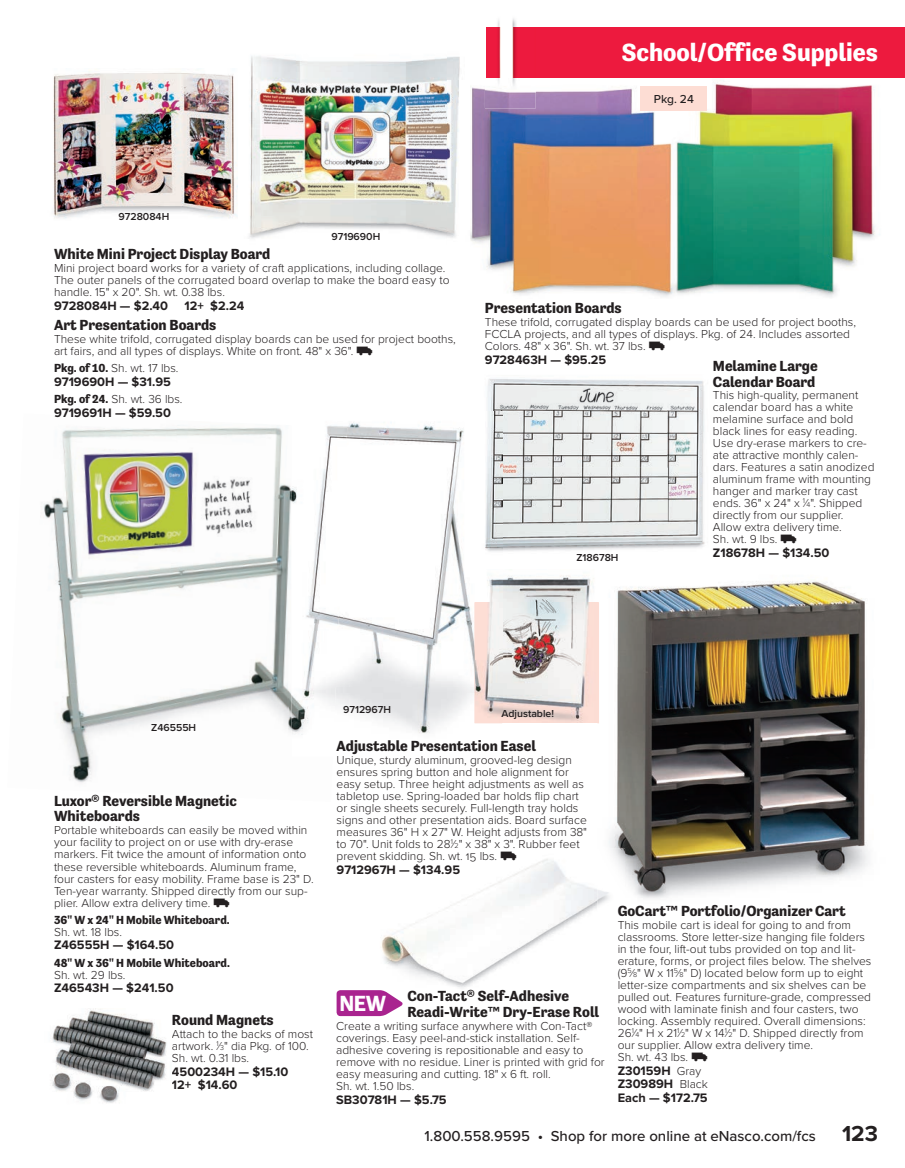
<style>
.page{position:relative;width:905px;height:1168px;background:#fff}
.page>*{position:absolute;margin:0;border:0;box-sizing:border-box;transform-origin:0 0}
.t1{font:700 25.5px "Tenso";color:#fff}
.t2{font:700 22.5px "Tenso";color:#fff}
.t3{font:700 15px/15.8px "Tenso";color:#231f20}
.t4{font:500 15px "Proxima Nova";color:#231f20}
.t5{font:700 12.75px/13.5px "Proxima Nova";color:#231f20}
.t6{font:300 12px/12px "Proxima Nova";color:#231f20}
.t7{font:700 12px "Tenso";color:#231f20}
.t8{font:500 12px "Proxima Nova";color:#231f20}
.t9{font:600 10.5px "Proxima Nova";color:#231f20}
.s1{font-family:"Nasco Truck";font-weight:400;font-size:16.5px}
.s2{font-family:"Tenso";font-weight:700}
.s3{font-size:7.2px}
.s4{font-weight:300;font-size:12px}
.s5{font-weight:700;font-size:22.5px}
</style>
<div class="page">
<div style="left:486px;top:27px;width:418px;height:50px;background:#ed1a3e"></div>
<img style="left:497px;top:18px;width:19px;height:9px">
<img style="left:498px;top:27px;width:18px;height:25px">
<img style="left:43px;top:425px;width:248px;height:255px">
<img style="left:284px;top:639px;width:7px;height:93px">
<img style="left:60px;top:680px;width:230px;height:103px">
<img style="left:183px;top:794px;width:46px;height:3px">
<img style="left:53px;top:70px;width:185px;height:149px">
<img style="left:347px;top:422px;width:155px;height:312px">
<img style="left:474px;top:602px;width:2px;height:121px">
<img style="left:291px;top:425px;width:56px;height:310px">
<img style="left:598px;top:581px;width:270px;height:317px">
<img style="left:597px;top:602px;width:2px;height:121px">
<img style="left:52px;top:1008px;width:115px;height:95px">
<img style="left:470px;top:77px;width:283px;height:220px">
<img style="left:753px;top:77px;width:151px;height:220px">
<img style="left:498px;top:52px;width:18px;height:25px">
<div style="left:640px;top:86px;width:67px;height:24px;background:#fdddd4"></div>
<img style="left:382px;top:848px;width:243px;height:140px">
<img style="left:597px;top:849px;width:28px;height:71px">
<svg style="left:336px;top:990px;width:67px;height:26px;background:#b646a0"></svg>
<img style="left:249px;top:56px;width:198px;height:183px">
<img style="left:447px;top:56px;width:13px;height:182px">
<img style="left:487px;top:379px;width:180px;height:88px">
<img style="left:667px;top:380px;width:38px;height:168px">
<img style="left:502px;top:467px;width:166px;height:84px">
<img style="left:474px;top:411px;width:28px;height:149px">
<img style="left:476px;top:570px;width:121px;height:153px">
<h1 class="t1" style="left:621px;top:38px;width:258px">School/Office Supplies</h1>
<p class="t8" style="left:654px;top:92px;width:41px">Pkg. 24</p>
<p class="t9" style="left:118px;top:210px;width:52px">9728084H</p>
<p class="t9" style="left:331px;top:230px;width:50px">9719690H</p>
<p class="t3" style="left:54px;top:246px;width:218px">White Mini Project Display Board</p>
<p class="t6" style="left:54px;top:262px;width:397px">Mini project board works for a variety of craft applications, including collage.<br>The outer panels of the corrugated board overlap to make the board easy to handle. 15" x 20". Sh. wt. 0.38 lbs.</p>
<p class="t5" style="left:54px;top:299px;width:116px">9728084H — $2.40</p>
<p class="t5" style="left:184px;top:299px;width:61px">12+ $2.24</p>
<p class="t3" style="left:54px;top:317px;width:164px">Art Presentation Boards</p>
<p class="t6" style="left:54px;top:333px;width:403px">These white trifold, corrugated display boards can be used for project booths, art fairs, and all types of displays. White on front. 48" x 36". <span class="s1">N</span></p>
<p class="t6" style="left:54px;top:363px;width:126px"><span class="s2">Pkg. of 10.</span> Sh. wt. 17 lbs.</p>
<p class="t5" style="left:54px;top:375px;width:118px">9719690H — $ 31.95</p>
<p class="t6" style="left:54px;top:393px;width:130px"><span class="s2">Pkg. of 24.</span> Sh. wt. 36 lbs.</p>
<p class="t5" style="left:54px;top:406px;width:118px">9719691H — $59.50</p>
<p class="t3" style="left:485px;top:300px;width:138px">Presentation Boards</p>
<p class="t6" style="left:485px;top:316px;width:372px">These trifold, corrugated display boards can be used for project booths,<br>FCCLA projects, and all types of displays. Pkg. of 24. Includes assorted<br>Colors. 48" x 36". Sh. wt. 37 lbs. <span class="s1">N</span></p>
<p class="t5" style="left:485px;top:353px;width:123px">9728463H — $95.25</p>
<p class="t3" style="left:713px;top:358px;width:106px">Melamine Large<br>Calendar Board</p>
<p class="t6" style="left:713px;top:389px;width:163px">This high-quality, permanent calendar board has a white melamine surface and bold black lines for easy reading.<br>Use dry-erase markers to cre&shy;ate attractive monthly calen&shy;dars. Features a satin anodized aluminum frame with mounting hanger and marker tray cast ends. 36" x 24" x <sup>1</sup>⁄<span class="s3">4</span>". Shipped directly from our supplier.<br>Allow extra delivery time.<br>Sh. wt. 9 lbs. <span class="s1">N</span></p>
<p class="t5" style="left:713px;top:547px;width:118px">Z18678H — $ 134.50</p>
<p class="t9" style="left:576px;top:551px;width:44px">Z18678H</p>
<p class="t9" style="left:151px;top:721px;width:47px">Z46555H</p>
<p class="t9" style="left:343px;top:703px;width:49px">9712967H</p>
<p class="t9" style="left:501px;top:707px;width:54px">Adjustable!</p>
<p class="t3" style="left:54px;top:792px;width:184px">Luxor® Reversible Magnetic<br>Whiteboards</p>
<p class="t6" style="left:54px;top:825px;width:261px">Portable whiteboards can easily be moved within your facility to project on or use with dry-erase markers. Fit twice the amount of information onto these reversible whiteboards. Aluminum frame, four casters for easy mobility. Frame base is 23" D.<br>Ten-year warranty. Shipped directly from our sup&shy;plier. Allow extra delivery time. <span class="s1">N</span></p>
<p class="t7" style="left:54px;top:913px;width:177px">36" W x 24" H Mobile Whiteboard.</p>
<p class="t6" style="left:54px;top:926px;width:70px">Sh. wt. 18 lbs.</p>
<p class="t5" style="left:54px;top:939px;width:121px">Z46555H — $164.50</p>
<p class="t7" style="left:54px;top:955px;width:177px">48" W x 36" H Mobile Whiteboard.</p>
<p class="t6" style="left:54px;top:969px;width:73px">Sh. wt. 29 lbs.</p>
<p class="t5" style="left:54px;top:981px;width:121px">Z46543H — $241.50</p>
<p class="t3" style="left:172px;top:1012px;width:103px">Round Magnets</p>
<p class="t6" style="left:172px;top:1028px;width:142px">Attach to the backs of most artwork. <sup>1</sup>⁄<span class="s3">3</span>" dia Pkg. of 100.<br>Sh. wt. 0.31 lbs.</p>
<p class="t5" style="left:172px;top:1065px;width:118px">4500234H — $15.10<br>12+ $14.60</p>
<p class="t3" style="left:336px;top:738px;width:201px">Adjustable Presentation Easel</p>
<p class="t6" style="left:336px;top:754px;width:252px">Unique, sturdy aluminum, grooved-leg design ensures spring button and hole alignment for easy setup. Three height adjustments as well as tabletop use. Spring-loaded bar holds flip chart or single sheets securely. Full-length tray holds signs and other presentation aids. Board surface measures 36" H x 27" W. Height adjusts from 38" to 70". Unit folds to 28<sup>1</sup>⁄<span class="s3">2</span>" x 38" x 3". Rubber feet prevent skidding. Sh. wt. 15 lbs. <span class="s1">N</span></p>
<p class="t5" style="left:336px;top:863px;width:125px">9712967H — $134.95</p>
<p class="t3" style="left:407px;top:988px;width:193px">Con-Tact® Self-Adhesive<br>Readi-Write™ Dry-Erase Roll</p>
<p class="t6" style="left:336px;top:1020px;width:270px">Create a writing surface anywhere with Con-Tact® coverings. Easy peel-and-stick installation. Self&shy;adhesive covering is repositionable and easy to remove with no residue. Liner is printed with grid for easy measuring and cutting. 18" x 6 ft. roll.<br>Sh. wt. 1.50 lbs.</p>
<p class="t5" style="left:336px;top:1093px;width:112px">SB30781H — $5.75</p>
<h2 class="t2" style="left:339px;top:991px;width:48px">NEW</h2>
<p class="t3" style="left:617px;top:903px;width:229px">GoCart™ Portfolio/Organizer Cart</p>
<p class="t6" style="left:617px;top:919px;width:255px">This mobile cart is ideal for going to and from classrooms. Store letter-size hanging file folders in the four, lift-out tubs provided on top and lit&shy;erature, forms, or project files below. The shelves (9<sup>5</sup>⁄<span class="s3">8</span>" W x 11<sup>5</sup>⁄<span class="s3">8</span>" D) located below form up to eight letter-size compartments and six shelves can be pulled out. Features furniture-grade, compressed wood with laminate finish and four casters, two locking. Assembly required. Overall dimensions:<br>26<sup>1</sup>⁄<span class="s3">4</span>" H x 21<sup>1</sup>⁄<span class="s3">2</span>" W x 14<sup>1</sup>⁄<span class="s3">2</span>" D. Shipped directly from our supplier. Allow extra delivery time.<br>Sh. wt. 43 lbs. <span class="s1">N</span></p>
<p class="t5" style="left:617px;top:1064px;width:92px">Z30159H <span class="s4">Gray<br></span>Z30989H <span class="s4">Black<br></span>Each — $172.75</p>
<p class="t4" style="left:424px;top:1127px;width:455px">1.800.558.9595 • Shop for more online at eNasco.com/fcs <span class="s5">123</span></p>
</div>
